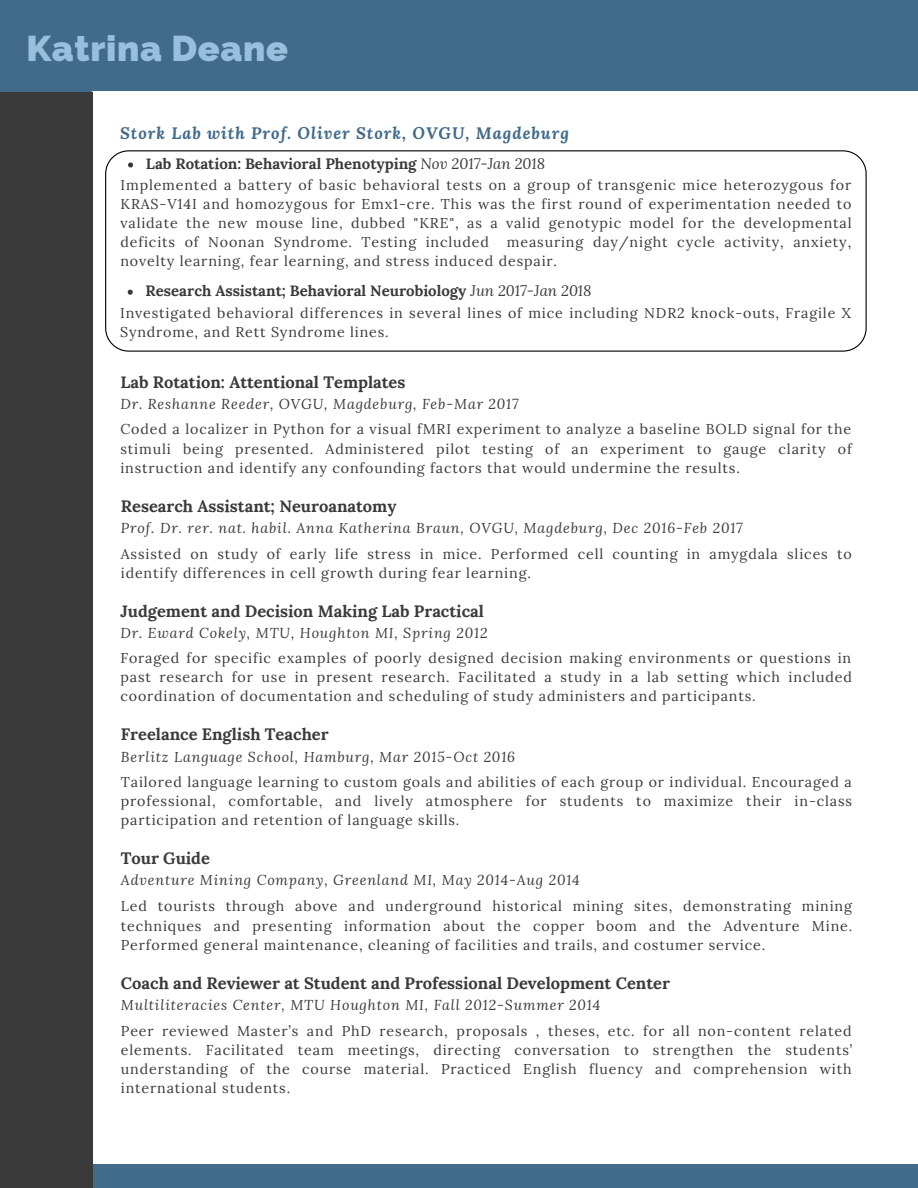
<style>
.page{position:relative;width:918px;height:1188px;background:#416b8b}
.page>*{position:absolute;margin:0;border:0;box-sizing:border-box;transform-origin:0 0}
.t1{font:800 36px "Raleway";letter-spacing:.02em;color:#98bfdc}
.t2{font:700 16.5px "Lora";color:#3a3a3a}
.t3{font:italic 700 16.5px "Lora";letter-spacing:.06em;color:#416b8b}
.t4{font:700 15px "Lora";color:#3a3a3a}
.t5{font:14.25px/19.2px "Lora";letter-spacing:.06em;color:#3a3a3a;text-align:justify}
.t6{font:italic 14.25px "Lora";letter-spacing:.06em;color:#3a3a3a}
.s1{font-weight:400;font-style:italic}
</style>
<div class="page">
<div style="left:92px;top:92px;width:826px;height:1072px;background:#fff"></div>
<div style="left:0;top:92px;width:92px;height:1096px;background:#3a3a3a"></div>
<svg style="left:105px;top:150px;width:762px;height:202px"></svg>
<h1 class="t1" style="left:26px;top:27px;width:263px">Katrina Deane</h1>
<p class="t3" style="left:120px;top:122px;width:450px">Stork Lab with Prof. Oliver Stork, OVGU, Magdeburg</p>
<p class="t4" style="left:146px;top:154px;width:401px">Lab Rotation: Behavioral Phenotyping <span class="s1">Nov 2017-Jan 2018</span></p>
<p class="t5" style="left:120px;top:175px;width:733px">Implemented a battery of basic behavioral tests on a group of transgenic mice heterozygous for KRAS-V14I and homozygous for Emx1-cre. This was the first round of experimentation needed to validate the new mouse line, dubbed "KRE", as a valid genotypic model for the developmental deficits of Noonan Syndrome. Testing included</p>
<p class="t5" style="left:120px;top:232px;width:732px;text-indent:386px">measuring day/night cycle activity, anxiety, novelty learning, fear learning, and stress induced despair.</p>
<p class="t4" style="left:146px;top:281px;width:448px">Research Assistant; Behavioral Neurobiology <span class="s1">Jun 2017-Jan 2018</span></p>
<p class="t5" style="left:120px;top:303px;width:732px">Investigated behavioral differences in several lines of mice including NDR2 knock-outs, Fragile X<br>Syndrome, and Rett Syndrome lines.</p>
<p class="t2" style="left:120px;top:371px;width:287px">Lab Rotation: Attentional Templates</p>
<p class="t6" style="left:120px;top:394px;width:400px">Dr. Reshanne Reeder, OVGU, Magdeburg, Feb-Mar 2017</p>
<p class="t5" style="left:120px;top:420px;width:733px">Coded a localizer in Python for a visual fMRI experiment to analyze a baseline BOLD signal for the stimuli being presented. Administered pilot testing of an experiment to gauge clarity of instruction and identify any confounding factors that would undermine the results.</p>
<p class="t2" style="left:121px;top:495px;width:277px">Research Assistant; Neuroanatomy</p>
<p class="t6" style="left:121px;top:518px;width:623px">Prof. Dr. rer. nat. habil. Anna Katherina Braun, OVGU, Magdeburg, Dec 2016-Feb 2017</p>
<p class="t5" style="left:121px;top:544px;width:732px">Assisted on study of early life stress in mice. Performed cell counting in amygdala slices to identify differences in cell growth during fear learning.</p>
<p class="t2" style="left:120px;top:600px;width:365px">Judgement and Decision Making Lab Practical</p>
<p class="t6" style="left:120px;top:623px;width:369px">Dr. Eward Cokely, MTU, Houghton MI, Spring 2012</p>
<p class="t5" style="left:120px;top:648px;width:733px">Foraged for specific examples of poorly designed decision making environments or questions in past research for use in present research. Facilitated a study in a lab setting which included coordination of documentation and scheduling of study administers and participants.</p>
<p class="t2" style="left:121px;top:724px;width:209px">Freelance English Teacher</p>
<p class="t6" style="left:121px;top:747px;width:396px">Berlitz Language School, Hamburg, Mar 2015-Oct 2016</p>
<p class="t5" style="left:121px;top:772px;width:733px">Tailored language learning to custom goals and abilities of each group or individual. Encouraged a professional, comfortable, and lively atmosphere for students to maximize their in-class participation and retention of language skills.</p>
<p class="t2" style="left:121px;top:848px;width:91px">Tour Guide</p>
<p class="t6" style="left:121px;top:871px;width:460px">Adventure Mining Company, Greenland MI, May 2014-Aug 2014</p>
<p class="t5" style="left:121px;top:897px;width:733px">Led tourists through above and underground historical mining sites, demonstrating mining techniques and presenting information about the copper boom and the Adventure Mine.<br>Performed general maintenance, cleaning of facilities and trails, and costumer service.</p>
<p class="t2" style="left:121px;top:972px;width:551px">Coach and Reviewer at Student and Professional Development Center</p>
<p class="t6" style="left:121px;top:995px;width:481px">Multiliteracies Center, MTU Houghton MI, Fall 2012-Summer 2014</p>
<p class="t5" style="left:121px;top:1021px;width:733px">Peer reviewed Master’s and PhD research, proposals , theses, etc. for all non-content related elements. Facilitated team meetings, directing conversation to strengthen the students’ understanding of the course material. Practiced English fluency and comprehension with international students.</p>
</div>
